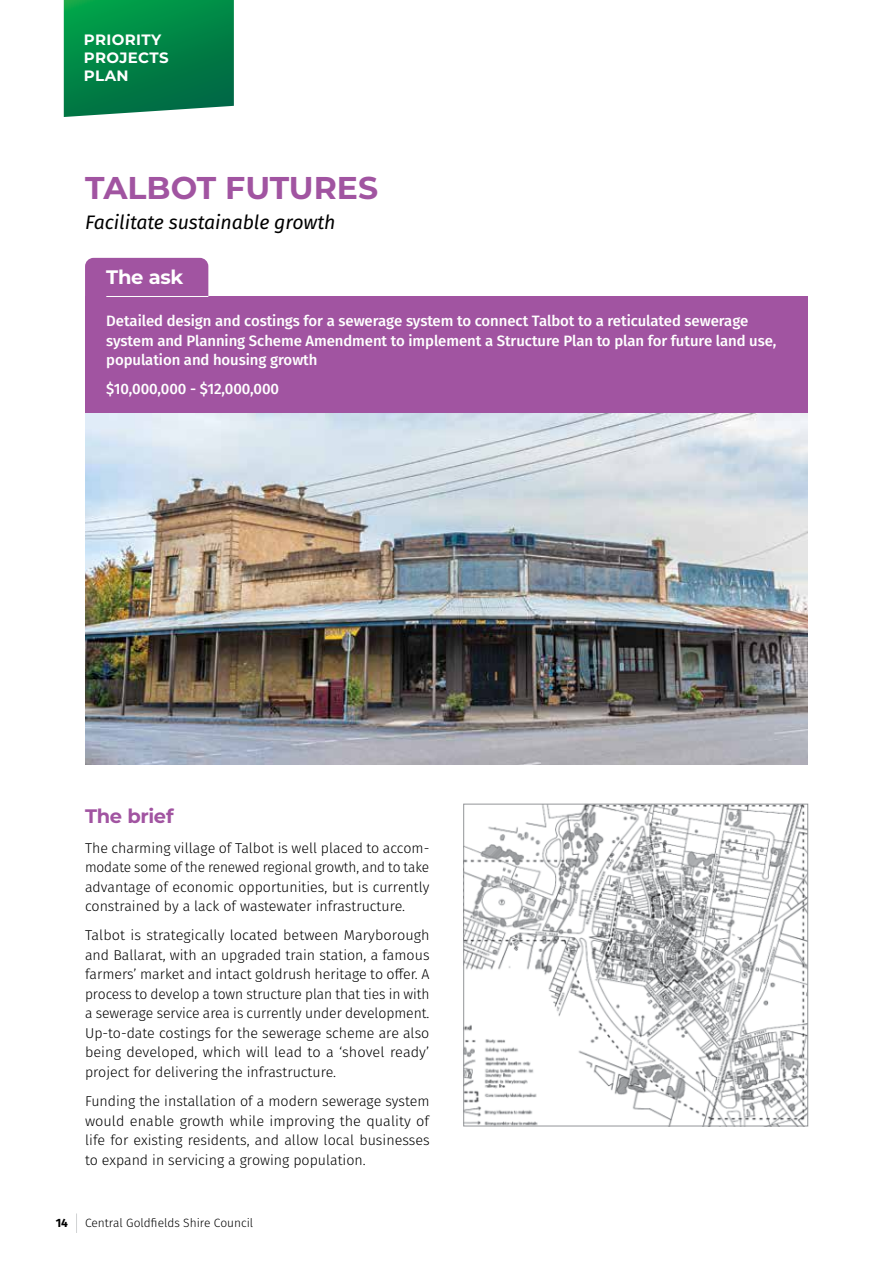
<style>
.page{position:relative;width:893px;height:1263px;background:#fff}
.page>*{position:absolute;margin:0;border:0;box-sizing:border-box;transform-origin:0 0}
.t1{font:700 31.5px "Montserrat";color:#a154a1}
.t2{font:italic 19.5px "Fira Sans";letter-spacing:-.005em;color:#000}
.t3{font:700 19.5px "Montserrat";letter-spacing:-.015em;color:#a154a1}
.t4{font:700 19.5px "Montserrat";letter-spacing:-.015em;color:#fff}
.t5{font:500 15px/19.5px "Fira Sans";letter-spacing:-.005em;color:#fff}
.t6{font:700 15px/18px "Montserrat";letter-spacing:.025em;color:#fff}
.t7{font:300 14.25px/19.5px "Fira Sans";color:#000;text-align:justify}
.t8{font:300 12px "Fira Sans";color:#000}
.t9{font:700 12px "Fira Sans";color:#000}
</style>
<div class="page">
<svg style="left:64px;top:0;width:170px;height:117px;background:#0c894e"></svg>
<div style="left:85px;top:258px;width:123px;height:39px;background:#a154a1"></div>
<div style="left:85px;top:297px;width:723px;height:117px;background:#a154a1"></div>
<img style="left:85px;top:414px;width:723px;height:351px">
<img style="left:465px;top:806px;width:341px;height:318px">
<div style="left:463px;top:804px;width:345px;height:322px;border:1px solid #939598"></div>
<hr style="left:106px;top:296px;width:102px;height:1px;background:#fff">
<svg style="left:76px;top:1213px;width:1px;height:20px"></svg>
<p class="t6" style="left:84px;top:30px;width:86px">PRIORITY<br>PROJECTS<br>PLAN</p>
<h1 class="t1" style="left:85px;top:165px;width:295px">TALBOT FUTURES</h1>
<h2 class="t2" style="left:85px;top:207px;width:252px">Facilitate sustainable growth</h2>
<h2 class="t4" style="left:106px;top:263px;width:79px">The ask</h2>
<p class="t5" style="left:106px;top:310px;width:672px">Detailed design and costings for a sewerage system to connect Talbot to a reticulated sewerage system and Planning Scheme Amendment to implement a Structure Plan to plan for future land use, population and housing growth</p>
<p class="t5" style="left:106px;top:379px;width:174px">$10,000,000 - $12,000,000</p>
<h2 class="t3" style="left:85px;top:802px;width:90px">The brief</h2>
<p class="t7" style="left:85px;top:838px;width:346px">The charming village of Talbot is well placed to accom&shy;modate some of the renewed regional growth, and to take advantage of economic opportunities, but is currently constrained by a lack of wastewater infrastructure.</p>
<p class="t7" style="left:85px;top:926px;width:346px">Talbot is strategically located between Maryborough and Ballarat, with an upgraded train station, a famous farmers’ market and intact goldrush heritage to offer. A process to develop a town structure plan that ties in with a sewerage service area is currently under development.<br>Up-to-date costings for the sewerage scheme are also being developed, which will lead to a ‘shovel ready’ project for delivering the infrastructure.</p>
<p class="t7" style="left:85px;top:1091px;width:346px">Funding the installation of a modern sewerage system would enable growth while improving the quality of life for existing residents, and allow local businesses to expand in servicing a growing population.</p>
<p class="t9" style="left:56px;top:1213px;width:14px">14</p>
<p class="t8" style="left:85px;top:1214px;width:170px">Central Goldfields Shire Council</p>
</div>
